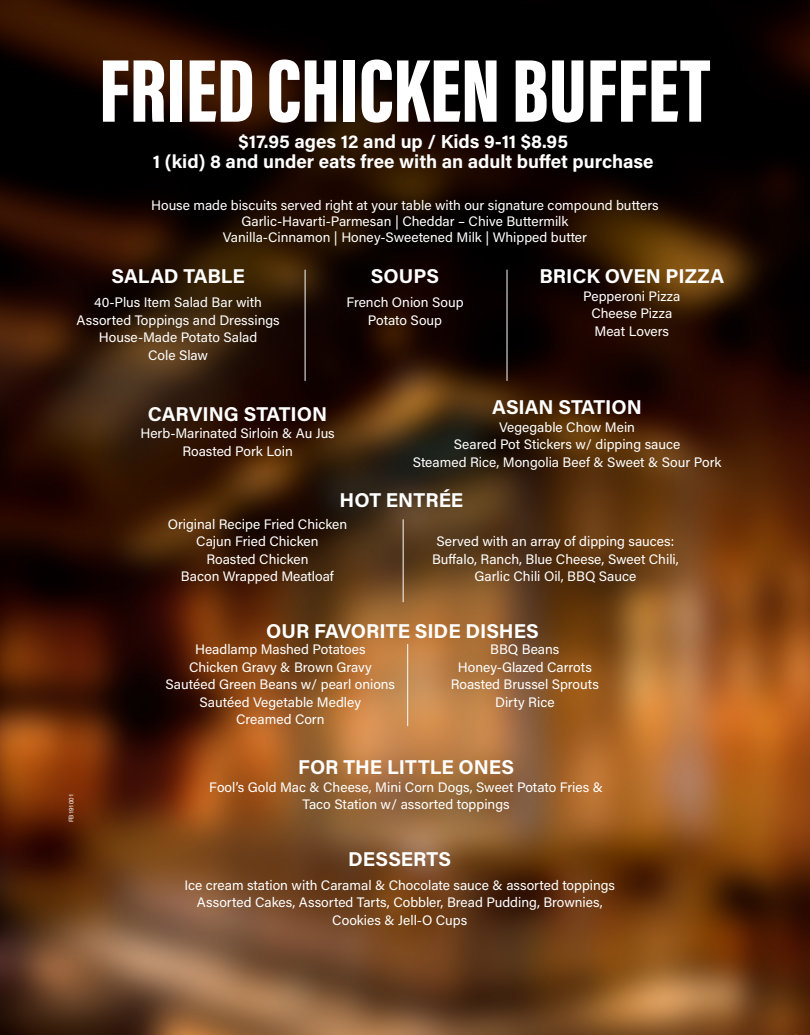
<style>
.page{position:relative;width:810px;height:1035px;background:#fff}
.page>*{position:absolute;margin:0;border:0;box-sizing:border-box;transform-origin:0 0}
.t1{font:900 91.88px "Acumin Pro Extra Cond";color:#fff}
.t2{font:700 20px "Acumin Pro";color:#fff}
.t3{font:700 18.75px "Acumin Pro";color:#fff}
.t4{font:13.75px/17.5px "Acumin Pro";color:#fff;text-align:center}
.t5{font:6.25px "Helvetica";color:#fcfcfc}
</style>
<div class="page">
<img style="left:0;top:1px;width:810px;height:1034px">
<hr style="left:305px;top:270px;width:1px;height:111px;background:#fff">
<hr style="left:507px;top:270px;width:1px;height:111px;background:#fff">
<hr style="left:403px;top:519px;width:1px;height:83px;background:#fff">
<hr style="left:407px;top:644px;width:1px;height:82px;background:#fff">
<p class="t1" style="left:99px;top:34px;width:613px">FRIED CHICKEN BUFFET</p>
<p class="t3" style="left:238px;top:129px;width:331px">$17.95 ages 12 and up / Kids 9‐11 $8.95</p>
<p class="t3" style="left:153px;top:149px;width:502px">1 (kid) 8 and under eats free with an adult buffet purchase</p>
<p class="t4" style="left:151px;top:195px;width:509px">House made biscuits served right at your table with our signature compound butters</p>
<p class="t4" style="left:242px;top:212px;width:328px">Garlic-Havarti-Parmesan | Cheddar – Chive Buttermilk</p>
<p class="t4" style="left:223px;top:228px;width:366px">Vanilla-Cinnamon | Honey-Sweetened Milk | Whipped butter</p>
<p class="t2" style="left:111px;top:262px;width:135px">SALAD TABLE</p>
<p class="t4" style="left:94px;top:293px;width:169px">40-Plus Item Salad Bar with</p>
<p class="t4" style="left:77px;top:310px;width:205px">Assorted Toppings and Dressings</p>
<p class="t4" style="left:99px;top:328px;width:160px">House-Made Potato Salad</p>
<p class="t4" style="left:148px;top:345px;width:62px">Cole Slaw</p>
<p class="t2" style="left:371px;top:262px;width:70px">SOUPS</p>
<p class="t4" style="left:346px;top:293px;width:119px">French Onion Soup</p>
<p class="t4" style="left:368px;top:310px;width:76px">Potato Soup</p>
<p class="t2" style="left:540px;top:262px;width:186px">BRICK OVEN PIZZA</p>
<p class="t4" style="left:583px;top:287px;width:99px">Pepperoni Pizza</p>
<p class="t4" style="left:591px;top:304px;width:82px">Cheese Pizza</p>
<p class="t4" style="left:595px;top:322px;width:76px">Meat Lovers</p>
<p class="t2" style="left:148px;top:399px;width:181px">CARVING STATION</p>
<p class="t4" style="left:140px;top:424px;width:196px">Herb-Marinated Sirloin &amp; Au Jus</p>
<p class="t4" style="left:182px;top:441px;width:112px">Roasted Pork Loin</p>
<p class="t2" style="left:492px;top:393px;width:151px">ASIAN STATION</p>
<p class="t4" style="left:499px;top:418px;width:138px">Vegegable Chow Mein</p>
<p class="t4" style="left:454px;top:435px;width:228px">Seared Pot Stickers w/ dipping sauce</p>
<p class="t4" style="left:413px;top:453px;width:310px">Steamed Rice, Mongolia Beef &amp; Sweet &amp; Sour Pork</p>
<p class="t2" style="left:340px;top:486px;width:125px">HOT ENTRÉE</p>
<p class="t4" style="left:168px;top:515px;width:181px">Original Recipe Fried Chicken</p>
<p class="t4" style="left:196px;top:532px;width:124px">Cajun Fried Chicken</p>
<p class="t4" style="left:206px;top:550px;width:104px">Roasted Chicken</p>
<p class="t4" style="left:181px;top:567px;width:154px">Bacon Wrapped Meatloaf</p>
<p class="t4" style="left:436px;top:532px;width:239px">Served with an array of dipping sauces:</p>
<p class="t4" style="left:432px;top:550px;width:248px">Buffalo, Ranch, Blue Cheese, Sweet Chili,<br>Garlic Chili Oil, BBQ Sauce</p>
<p class="t2" style="left:266px;top:617px;width:274px">OUR FAVORITE SIDE DISHES</p>
<p class="t5" style="left:67px;top:822px;width:30px;rotate:-90deg">FB191001</p>
<p class="t4" style="left:195px;top:640px;width:172px">Headlamp Mashed Potatoes</p>
<p class="t4" style="left:189px;top:657px;width:184px">Chicken Gravy &amp; Brown Gravy</p>
<p class="t4" style="left:166px;top:675px;width:231px">Sautéed Green Beans w/ pearl onions</p>
<p class="t4" style="left:200px;top:692px;width:163px">Sautéed Vegetable Medley</p>
<p class="t4" style="left:236px;top:710px;width:90px">Creamed Corn</p>
<p class="t4" style="left:490px;top:640px;width:71px">BBQ Beans</p>
<p class="t4" style="left:458px;top:657px;width:136px">Honey-Glazed Carrots</p>
<p class="t4" style="left:451px;top:675px;width:150px">Roasted Brussel Sprouts</p>
<p class="t4" style="left:495px;top:692px;width:61px">Dirty Rice</p>
<p class="t2" style="left:298px;top:753px;width:218px">FOR THE LITTLE ONES</p>
<p class="t4" style="left:209px;top:778px;width:395px">Fool’s Gold Mac &amp; Cheese, Mini Corn Dogs, Sweet Potato Fries &amp;</p>
<p class="t4" style="left:303px;top:795px;width:208px">Taco Station w/ assorted toppings</p>
<p class="t2" style="left:348px;top:845px;width:105px">DESSERTS</p>
<p class="t4" style="left:184px;top:875px;width:432px">Ice cream station with Caramal &amp; Chocolate sauce &amp; assorted toppings</p>
<p class="t4" style="left:197px;top:893px;width:407px">Assorted Cakes, Assorted Tarts, Cobbler, Bread Pudding, Brownies,</p>
<p class="t4" style="left:332px;top:910px;width:136px">Cookies &amp; Jell-O Cups</p>
</div>
